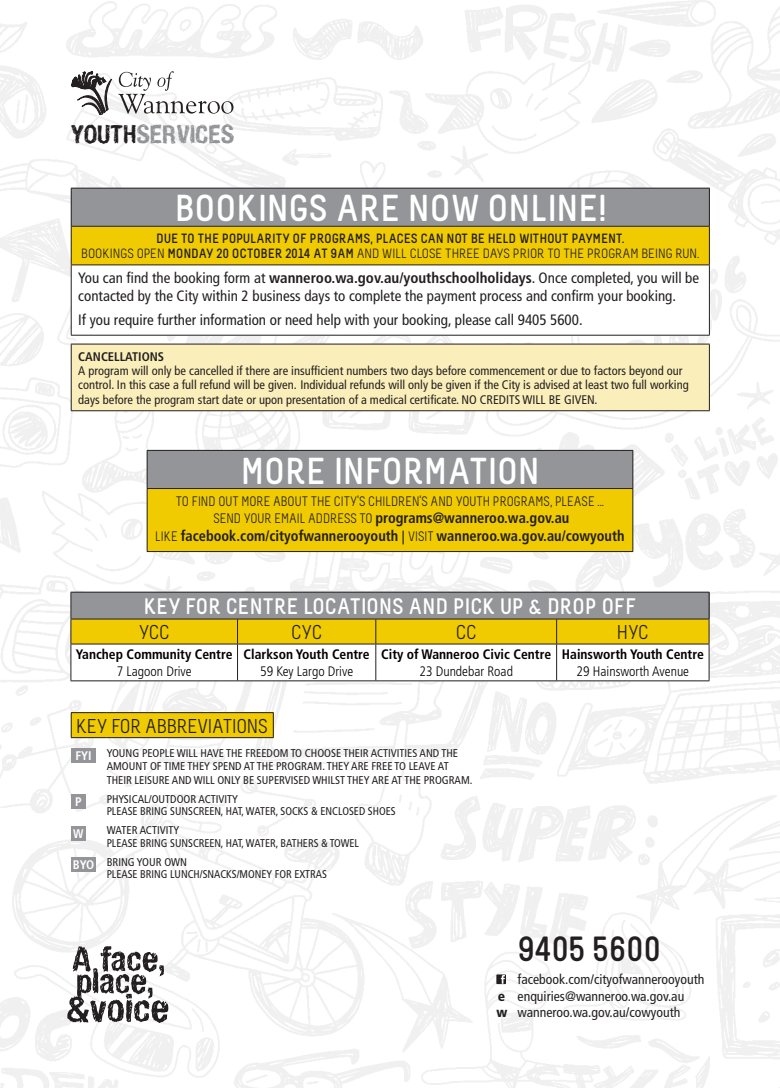
<style>
.page{position:relative;width:780px;height:1088px;background:#fff}
.page>*{position:absolute;margin:0;border:0;box-sizing:border-box;transform-origin:0 0}
.t1{font:700 37.5px "Melbourne";color:#fff}
.t2{font:700 35px "Melbourne";color:#231f20}
.t3{font:25px "Hand Vetica";color:#939598}
.t4{font:700 22.5px "Melbourne";color:#fff}
.t5{font:20px "Melbourne";letter-spacing:-.01em;color:#231f20}
.t6{font:condensed 15px/18px "Frutiger";color:#231f20}
.body{font:700 condensed 15px "Frutiger";color:#231f20;scale:.96 1}
.t7{font:700 condensed 13.75px/16.5px "Frutiger";color:#000;text-align:center}
.t8{font:condensed 13.75px/16.5px "Frutiger";color:#231f20}
.body-2{font:13.75px "Melbourne";color:#231f20;scale:.96 1}
.t9{font:700 13.5px/14.4px "Melbourne";color:#231f20;text-align:center}
.t10{font:condensed 12.5px/14.4px "Frutiger";color:#231f20}
.t11{font:700 condensed 12.5px "Frutiger";color:#231f20}
.t12{font:700 condensed 12.5px "Frutiger";color:#fff}
.t13{font:condensed 11.25px/12.5px "Frutiger";color:#231f20}
.s1{color:#231f20}
.s2{font-weight:400}
.s3{font-weight:700}
.s4{font-family:"Melbourne";font-weight:400;font-stretch:normal;font-size:13.75px}
.s5{font-size:13.75px}
.s6{font-weight:300}
.s7{font-weight:900}
</style>
<div class="page">
<img style="left:0;top:0;width:780px;height:1088px">
<svg style="left:67px;top:946px;width:101px;height:77px"></svg>
<svg style="left:118px;top:71px;width:115px;height:43px"></svg>
<svg style="left:71px;top:71px;width:41px;height:44px"></svg>
<div style="left:71px;top:188px;width:638px;height:38px;background:#939598"></div>
<div style="left:71px;top:226px;width:638px;height:39px;background:#f0cb02"></div>
<div style="left:71px;top:265px;width:638px;height:70px;background:#fff"></div>
<hr style="left:71px;top:188px;width:638px;height:1px;background:#231f20">
<hr style="left:71px;top:188px;width:1px;height:38px;background:#231f20">
<hr style="left:709px;top:188px;width:1px;height:38px;background:#231f20">
<hr style="left:71px;top:226px;width:638px;height:1px;background:#231f20">
<hr style="left:71px;top:227px;width:1px;height:38px;background:#231f20">
<hr style="left:709px;top:227px;width:1px;height:38px;background:#231f20">
<hr style="left:71px;top:265px;width:638px;height:1px;background:#231f20">
<hr style="left:71px;top:265px;width:1px;height:70px;background:#231f20">
<hr style="left:709px;top:265px;width:1px;height:70px;background:#231f20">
<hr style="left:71px;top:335px;width:638px;height:1px;background:#231f20">
<div style="left:71px;top:344px;width:638px;height:67px;background:#faeeba"></div>
<hr style="left:71px;top:344px;width:638px;height:1px;background:#231f20">
<hr style="left:71px;top:344px;width:1px;height:66px;background:#231f20">
<hr style="left:709px;top:344px;width:1px;height:66px;background:#231f20">
<hr style="left:71px;top:410px;width:638px;height:1px;background:#231f20">
<div style="left:147px;top:450px;width:485px;height:38px;background:#939598"></div>
<div style="left:147px;top:488px;width:485px;height:63px;background:#f0cb02"></div>
<hr style="left:147px;top:450px;width:486px;height:1px;background:#231f20">
<hr style="left:147px;top:451px;width:1px;height:37px;background:#231f20">
<hr style="left:632px;top:451px;width:1px;height:37px;background:#231f20">
<hr style="left:147px;top:488px;width:486px;height:1px;background:#231f20">
<hr style="left:147px;top:489px;width:1px;height:62px;background:#231f20">
<hr style="left:632px;top:489px;width:1px;height:62px;background:#231f20">
<hr style="left:147px;top:551px;width:486px;height:1px;background:#231f20">
<svg style="left:496px;top:974px;width:10px;height:10px"></svg>
<svg style="left:71px;top:592px;width:638px;height:88px"></svg>
<hr style="left:71px;top:644px;width:166px;height:1px;background:#231f20">
<hr style="left:71px;top:644px;width:1px;height:36px;background:#231f20">
<hr style="left:237px;top:644px;width:139px;height:1px;background:#231f20">
<hr style="left:237px;top:644px;width:1px;height:36px;background:#231f20">
<hr style="left:376px;top:644px;width:180px;height:1px;background:#231f20">
<hr style="left:375px;top:644px;width:1px;height:36px;background:#231f20">
<hr style="left:556px;top:644px;width:153px;height:1px;background:#231f20">
<hr style="left:556px;top:644px;width:1px;height:36px;background:#231f20">
<hr style="left:708px;top:644px;width:1px;height:36px;background:#231f20">
<hr style="left:71px;top:680px;width:166px;height:1px;background:#231f20">
<hr style="left:237px;top:680px;width:139px;height:1px;background:#231f20">
<hr style="left:376px;top:680px;width:180px;height:1px;background:#231f20">
<hr style="left:556px;top:680px;width:153px;height:1px;background:#231f20">
<div style="left:71px;top:713px;width:202px;height:25px;background:#f0cb02"></div>
<hr style="left:71px;top:712px;width:36px;height:1px;background:#231f20">
<svg style="left:71px;top:713px;width:1px;height:24px"></svg>
<hr style="left:107px;top:712px;width:166px;height:1px;background:#231f20">
<svg style="left:273px;top:713px;width:1px;height:24px"></svg>
<hr style="left:71px;top:737px;width:36px;height:1px;background:#231f20">
<hr style="left:107px;top:737px;width:166px;height:1px;background:#231f20">
<div style="left:71px;top:748px;width:25px;height:14px;background:#939598"></div>
<div style="left:71px;top:794px;width:14px;height:14px;background:#939598"></div>
<div style="left:71px;top:826px;width:14px;height:14px;background:#939598"></div>
<div style="left:71px;top:857px;width:25px;height:15px;background:#939598"></div>
<p class="t3" style="left:71px;top:119px;width:165px"><span class="s1">YOUTH</span>SERVICES</p>
<p class="t1" style="left:174px;top:189px;width:433px">BOOKINGS ARE NOW ONLINE!</p>
<p class="t9" style="left:81px;top:232px;width:619px">DUE TO THE POPULARITY OF PROGRAMS, PLACES CAN NOT BE HELD WITHOUT PAYMENT.<br><span class="s2">BOOKINGS OPEN</span> MONDAY 20 OCTOBER 2014 AT 9AM <span class="s2">AND WILL CLOSE THREE DAYS PRIOR TO THE PROGRAM BEING RUN.</span></p>
<p class="t6" style="left:78px;top:269px;width:622px">You can find the booking form at <span class="s3">wanneroo.wa.gov.au/youthschoolholidays</span>. Once completed, you will be contacted by the City within 2 business days to complete the payment process and confirm your booking.</p>
<p class="t6" style="left:78px;top:310px;width:506px">If you require further information or need help with your booking, please call 9405 5600.</p>
<p class="t11" style="left:78px;top:349px;width:87px">CANCELLATIONS</p>
<p class="t10" style="left:78px;top:363px;width:612px">A program will only be cancelled if there are insufficient numbers two days before commencement or due to factors beyond our control. In this case a full refund will be given. Individual refunds will only be given if the City is advised at least two full working days before the program start date or upon presentation of a medical certificate. NO CREDITS WILL BE GIVEN.</p>
<p class="t1" style="left:240px;top:451px;width:301px">MORE INFORMATION</p>
<p class="body-2" style="left:176px;top:494px;width:447px">TO FIND OUT MORE ABOUT THE CITY’S CHILDREN’S AND YOUTH PROGRAMS, PLEASE ...</p>
<p class="body" style="left:213px;top:509px;width:372px"><span class="s4">SEND YOUR EMAIL ADDRESS TO</span> programs@wanneroo.wa.gov.au</p>
<p class="body" style="left:155px;top:527px;width:490px"><span class="s4">LIKE</span> facebook.com/cityofwannerooyouth <span class="s5">|</span> <span class="s4">VISIT</span> wanneroo.wa.gov.au/cowyouth</p>
<p class="t4" style="left:143px;top:594px;width:494px">KEY FOR CENTRE LOCATIONS AND PICK UP &amp; DROP OFF</p>
<p class="t5" style="left:139px;top:622px;width:33px">YCC</p>
<p class="t5" style="left:291px;top:622px;width:33px">CYC</p>
<p class="t5" style="left:455px;top:622px;width:22px">CC</p>
<p class="t5" style="left:617px;top:622px;width:33px">HYC</p>
<p class="t7" style="left:76px;top:646px;width:158px">Yanchep Community Centre<br><span class="s6">7 Lagoon Drive</span></p>
<p class="t7" style="left:243px;top:646px;width:128px">Clarkson Youth Centre<br><span class="s6">59 Key Largo Drive</span></p>
<p class="t7" style="left:381px;top:646px;width:171px">City of Wanneroo Civic Centre<br><span class="s6">23 Dundebar Road</span></p>
<p class="t7" style="left:562px;top:646px;width:143px">Hainsworth Youth Centre<br><span class="s6">29 Hainsworth Avenue</span></p>
<p class="t5" style="left:76px;top:715px;width:193px">KEY FOR ABBREVIATIONS</p>
<p class="t12" style="left:75px;top:748px;width:18px">FYI</p>
<p class="t13" style="left:107px;top:746px;width:367px;line-height:13.5px">YOUNG PEOPLE WILL HAVE THE FREEDOM TO CHOOSE THEIR ACTIVITIES AND THE<br>AMOUNT OF TIME THEY SPEND AT THE PROGRAM. THEY ARE FREE TO LEAVE AT<br>THEIR LEISURE AND WILL ONLY BE SUPERVISED WHILST THEY ARE AT THE PROGRAM.</p>
<p class="t12" style="left:75px;top:794px;width:8px">P</p>
<p class="t13" style="left:107px;top:793px;width:290px">PHYSICAL/OUTDOOR ACTIVITY<br>PLEASE BRING SUNSCREEN, HAT, WATER, SOCKS &amp; ENCLOSED SHOES</p>
<p class="t12" style="left:73px;top:826px;width:12px">W</p>
<p class="t13" style="left:107px;top:824px;width:254px">WATER ACTIVITY<br>PLEASE BRING SUNSCREEN, HAT, WATER, BATHERS &amp; TOWEL</p>
<p class="t12" style="left:73px;top:857px;width:23px">BYO</p>
<p class="t13" style="left:107px;top:856px;width:222px">BRING YOUR OWN<br>PLEASE BRING LUNCH/SNACKS/MONEY FOR EXTRAS</p>
<p class="t2" style="left:517px;top:930px;width:145px">9405 5600</p>
<p class="t8" style="left:517px;top:971px;width:188px">facebook.com/cityofwannerooyouth</p>
<p class="t8" style="left:496px;top:988px;width:189px"><span class="s7">e</span> enquiries@wanneroo.wa.gov.au <span class="s7">w</span> wanneroo.wa.gov.au/cowyouth</p>
</div>
